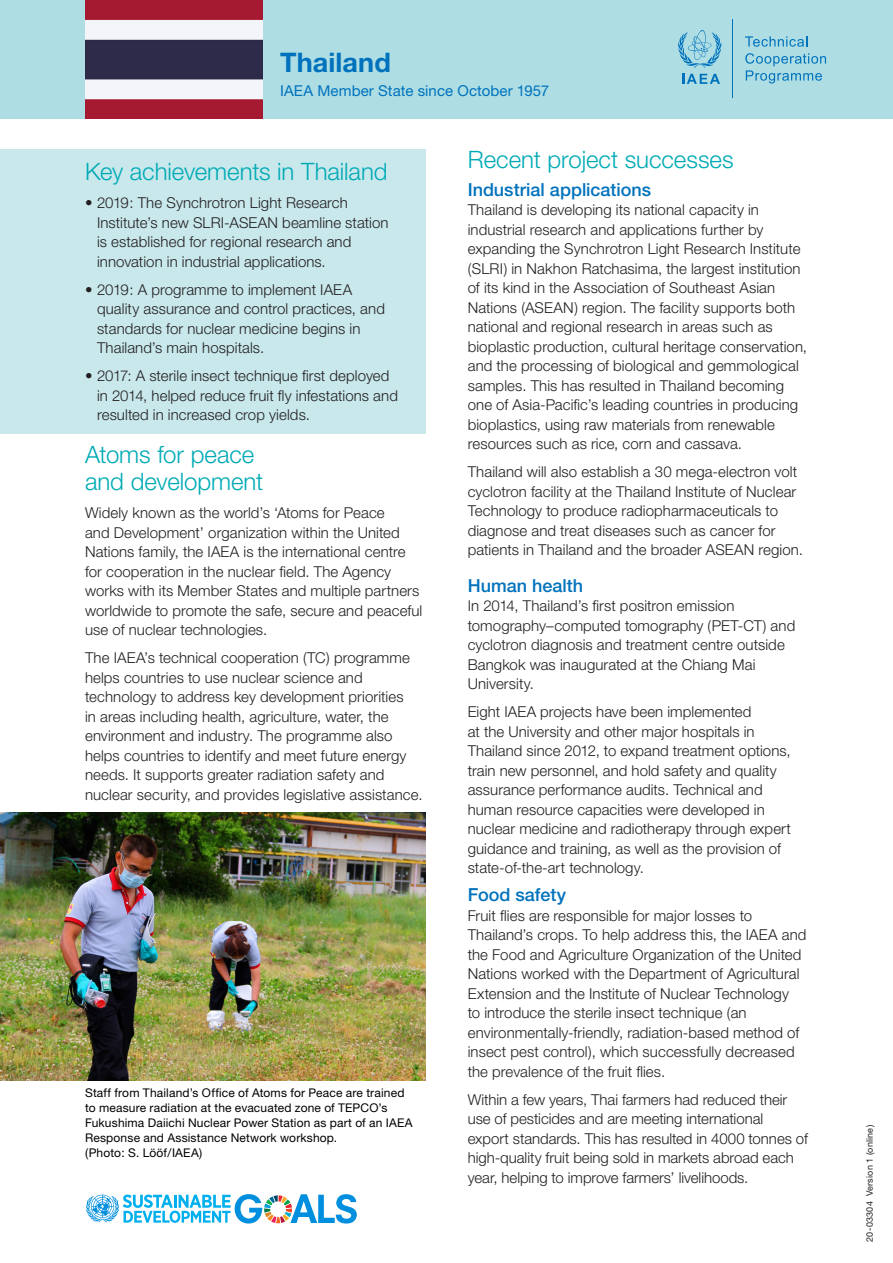
<style>
.page{position:relative;width:893px;height:1263px;background:#fff}
.page>*{position:absolute;margin:0;border:0;box-sizing:border-box;transform-origin:0 0}
.t1{font:700 27px "Helvetica Neue";letter-spacing:.005em;color:#0072bc}
.Heading{font:300 24px/27px "Helvetica Neue";letter-spacing:-.005em;color:#00aab5}
.Subhead{font:500 18px "Helvetica Neue";color:#0072bc}
.t2{font:300 15px/19.5px "Helvetica Neue";letter-spacing:.005em;color:#231f20}
.t3{font:15px "Helvetica Neue";letter-spacing:.005em;color:#0072bc}
.t4{font:12px/15px "Helvetica Neue";letter-spacing:.015em;color:#000001}
.t5{font:9px "Helvetica Neue";letter-spacing:.025em;color:#231f20}
</style>
<div class="page">
<div style="left:0;top:0;width:893px;height:118px;background:#aedee4"></div>
<img style="left:85px;top:0;width:177px;height:118px">
<svg style="left:86px;top:1194px;width:271px;height:29px"></svg>
<div style="left:0;top:149px;width:425px;height:285px;background:#c8e8ec"></div>
<svg style="left:678px;top:30px;width:44px;height:38px"></svg>
<svg style="left:682px;top:74px;width:38px;height:10px"></svg>
<hr style="left:733px;top:19px;width:1px;height:79px;background:#0072bc">
<svg style="left:745px;top:36px;width:62px;height:11px"></svg>
<svg style="left:745px;top:53px;width:81px;height:31px"></svg>
<img style="left:0;top:812px;width:425px;height:269px">
<p class="t1" style="left:280px;top:46px;width:112px">Thailand</p>
<p class="t3" style="left:280px;top:81px;width:271px">IAEA Member State since October 1957</p>
<p class="Heading" style="left:85px;top:158px;width:304px">Key achievements in Thailand</p>
<p class="t2" style="left:97px;top:193px;width:293px;text-indent:-12px">• 2019: The Synchrotron Light Research Institute’s new SLRI-ASEAN beamline station is established for regional research and innovation in industrial applications.</p>
<p class="t2" style="left:97px;top:279px;width:289px;text-indent:-12px">• 2019: A programme to implement IAEA quality assurance and control practices, and standards for nuclear medicine begins in Thailand’s main hospitals.</p>
<p class="t2" style="left:97px;top:366px;width:302px;text-indent:-12px">• 2017: A sterile insect technique first deployed in 2014, helped reduce fruit fly infestations and resulted in increased crop yields.</p>
<p class="Heading" style="left:85px;top:441px;width:180px">Atoms for peace and development</p>
<p class="t2" style="left:85px;top:503px;width:339px">Widely known as the world’s ‘Atoms for Peace<br>and Development’ organization within the United Nations family, the IAEA is the international centre for cooperation in the nuclear field. The Agency works with its Member States and multiple partners worldwide to promote the safe, secure and peaceful use of nuclear technologies.</p>
<p class="t2" style="left:85px;top:648px;width:339px">The IAEA’s technical cooperation (TC) programme helps countries to use nuclear science and technology to address key development priorities<br>in areas including health, agriculture, water, the environment and industry. The programme also helps countries to identify and meet future energy needs. It supports greater radiation safety and nuclear security, and provides legislative assistance.</p>
<p class="t4" style="left:85px;top:1085px;width:329px">Staff from Thailand’s Office of Atoms for Peace are trained to measure radiation at the evacuated zone of TEPCO’s Fukushima Daiichi Nuclear Power Station as part of an IAEA Response and Assistance Network workshop.<br>(Photo: S. Lööf/IAEA)</p>
<p class="Heading" style="left:468px;top:145px;width:267px">Recent project successes</p>
<p class="Subhead" style="left:468px;top:179px;width:185px">Industrial applications</p>
<p class="t2" style="left:468px;top:200px;width:341px">Thailand is developing its national capacity in industrial research and applications further by expanding the Synchrotron Light Research Institute (SLRI) in Nakhon Ratchasima, the largest institution of its kind in the Association of Southeast Asian Nations (ASEAN) region. The facility supports both national and regional research in areas such as bioplastic production, cultural heritage conservation, and the processing of biological and gemmological samples. This has resulted in Thailand becoming one of Asia-Pacific’s leading countries in producing bioplastics, using raw materials from renewable resources such as rice, corn and cassava.</p>
<p class="t2" style="left:468px;top:462px;width:337px">Thailand will also establish a 30 mega-electron volt cyclotron facility at the Thailand Institute of Nuclear Technology to produce radiopharmaceuticals to diagnose and treat diseases such as cancer for patients in Thailand and the broader ASEAN region.</p>
<p class="Subhead" style="left:468px;top:575px;width:117px">Human health</p>
<p class="t2" style="left:468px;top:596px;width:329px">In 2014, Thailand’s first positron emission tomography–computed tomography (PET-CT) and cyclotron diagnosis and treatment centre outside Bangkok was inaugurated at the Chiang Mai University.</p>
<p class="t2" style="left:468px;top:702px;width:325px">Eight IAEA projects have been implemented<br>at the University and other major hospitals in Thailand since 2012, to expand treatment options, train new personnel, and hold safety and quality assurance performance audits. Technical and human resource capacities were developed in nuclear medicine and radiotherapy through expert guidance and training, as well as the provision of state-of-the-art technology.</p>
<p class="Subhead" style="left:468px;top:884px;width:100px">Food safety</p>
<p class="t2" style="left:468px;top:905px;width:340px">Fruit flies are responsible for major losses to Thailand’s crops. To help address this, the IAEA and the Food and Agriculture Organization of the United Nations worked with the Department of Agricultural Extension and the Institute of Nuclear Technology<br>to introduce the sterile insect technique (an environmentally-friendly, radiation-based method of insect pest control), which successfully decreased the prevalence of the fruit flies.</p>
<p class="t2" style="left:468px;top:1089px;width:342px">Within a few years, Thai farmers had reduced their use of pesticides and are meeting international export standards. This has resulted in 4000 tonnes of high-quality fruit being sold in markets abroad each year, helping to improve farmers’ livelihoods.</p>
<p class="t5" style="left:864px;top:1242px;width:118px;rotate:-90deg">20-03304 Version 1 (online)</p>
</div>
